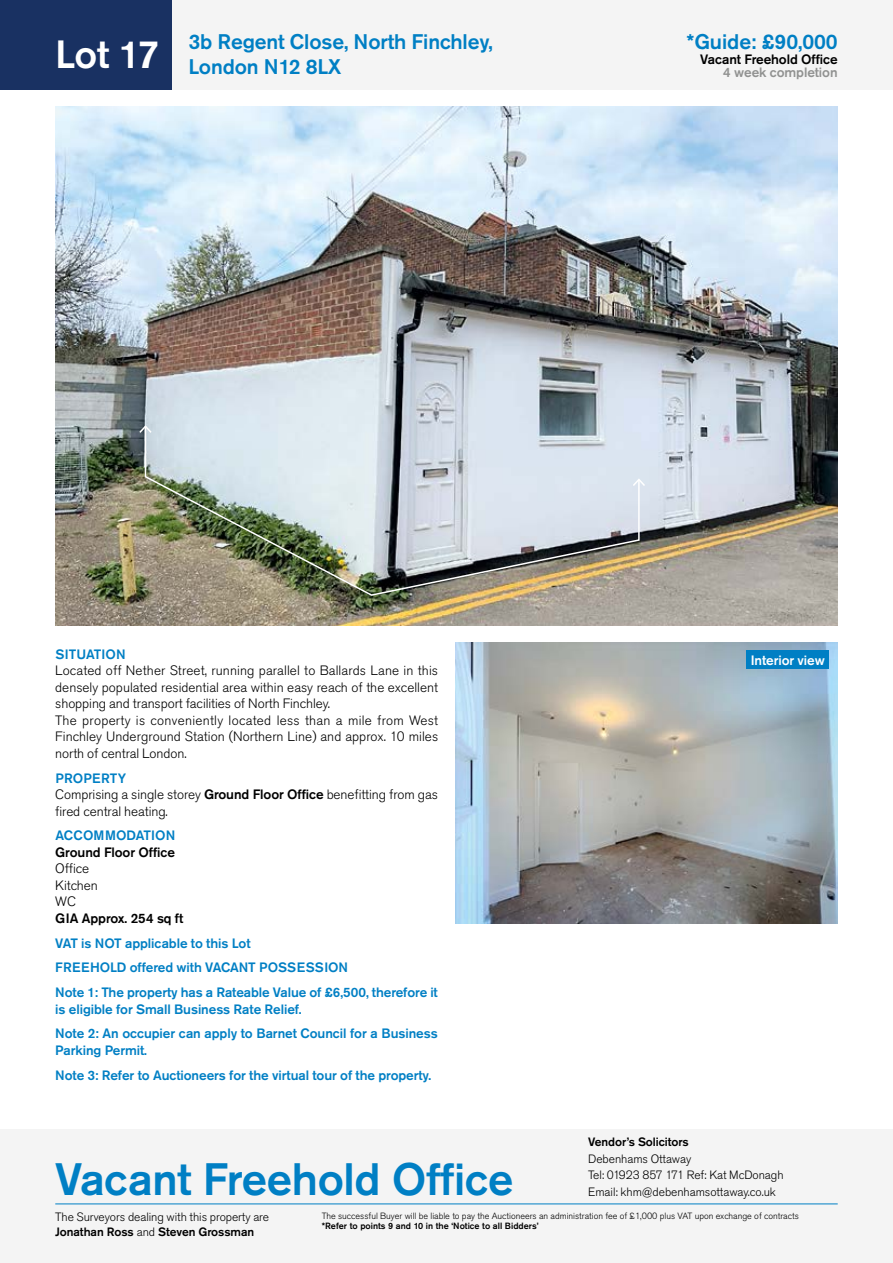
<style>
.page{position:relative;width:893px;height:1263px;background:#fff}
.page>*{position:absolute;margin:0;border:0;box-sizing:border-box;transform-origin:0 0}
.t1{font:500 45px "Akzidenz Grotesk Pro";letter-spacing:-.005em;color:#007fc4}
.t2{font:500 21px/25.2px "Akzidenz Grotesk Pro";letter-spacing:-.005em;color:#007fc4}
.t3{font:300 13.5px/16.5px "Akzidenz Grotesk Pro";color:#000}
.t4{font:500 13.5px/24.8px "Akzidenz Grotesk Pro";letter-spacing:-.005em;color:#007fc4}
.t5{font:500 13.5px "Akzidenz Grotesk Pro";letter-spacing:-.005em;color:#000}
.t6{font:500 13.5px "Akzidenz Grotesk Pro";letter-spacing:-.005em;color:#919291}
.t7{font:500 13.5px "Akzidenz Grotesk Pro";letter-spacing:-.005em;color:#fff}
.t8{font:300 12px/16.5px "Akzidenz Grotesk Pro";letter-spacing:-.005em;color:#000}
.t9{font:500 12px "Akzidenz Grotesk Pro";letter-spacing:-.005em;color:#000}
.t10{font:300 9px "Akzidenz Grotesk Pro";color:#000}
.t11{font:500 9px "Akzidenz Grotesk Pro";color:#000}
.s1{font-weight:500;color:#007fc4}
.s2{font-weight:500}
</style>
<div class="page">
<div style="left:0;top:0;width:893px;height:89px;background:#f4f4f4"></div>
<div style="left:0;top:1129px;width:893px;height:134px;background:#f4f4f4"></div>
<div style="left:0;top:0;width:171px;height:89px;background:#193162"></div>
<hr style="left:55px;top:1203px;width:783px;height:1px;background:#007fc4">
<img style="left:55px;top:106px;width:783px;height:520px">
<img style="left:144px;top:425px;width:496px;height:172px">
<svg style="left:138px;top:424px;width:15px;height:10px"></svg>
<svg style="left:631px;top:477px;width:16px;height:11px"></svg>
<img style="left:455px;top:642px;width:383px;height:281px">
<div style="left:746px;top:651px;width:83px;height:18px;background:#007fc4"></div>
<h2 class="t2" style="left:55px;top:29px;width:439px;text-indent:133px">3b Regent Close, North Finchley,<br><sup>Lot</sup> <sup>17</sup> London N12 8LX</h2>
<h2 class="t2" style="left:686px;top:29px;width:153px">*Guide: £90,000</h2>
<p class="t5" style="left:700px;top:50px;width:139px">Vacant Freehold Office</p>
<p class="t6" style="left:723px;top:64px;width:116px">4 week completion</p>
<p class="t4" style="left:55px;top:642px;width:72px">SITUATION</p>
<p class="t3" style="left:55px;top:662px;width:384px">Located off Nether Street, running parallel to Ballards Lane in this densely populated residential area within easy reach of the excellent shopping and transport facilities of North Finchley.<br>The property is conveniently located less than a mile from West Finchley Underground Station (Northern Line) and approx. 10 miles north of central London.</p>
<p class="t3" style="left:55px;top:770px;width:384px"><span class="s1">PROPERTY<br></span>Comprising a single storey <span class="s2">Ground Floor Office</span> benefitting from gas fired central heating.</p>
<p class="t4" style="left:55px;top:823px;width:121px">ACCOMMODATION</p>
<p class="t5" style="left:55px;top:843px;width:121px">Ground Floor Office</p>
<p class="t3" style="left:55px;top:860px;width:44px">Office<br>Kitchen<br>WC</p>
<p class="t5" style="left:55px;top:909px;width:129px">GIA Approx. 254 sq ft</p>
<p class="t4" style="left:55px;top:930px;width:384px">VAT is NOT applicable to this Lot<br>FREEHOLD offered with VACANT POSSESSION<br>Note 1: The property has a Rateable Value of £6,500, therefore it</p>
<p class="t4" style="left:55px;top:996px;width:384px">is eligible for Small Business Rate Relief.<br>Note 2: An occupier can apply to Barnet Council for a Business</p>
<p class="t4" style="left:55px;top:1037px;width:377px">Parking Permit.<br>Note 3: Refer to Auctioneers for the virtual tour of the property.</p>
<h1 class="t1" style="left:55px;top:1150px;width:460px">Vacant Freehold Office</h1>
<p class="t7" style="left:751px;top:651px;width:76px">Interior view</p>
<p class="t9" style="left:588px;top:1134px;width:102px">Vendor’s Solicitors</p>
<p class="t8" style="left:588px;top:1150px;width:197px">Debenhams Ottaway<br>Tel: 01923 857 171 Ref: Kat McDonagh<br>Email: khm@debenhamsottaway.co.uk</p>
<p class="t8" style="left:55px;top:1209px;width:215px;line-height:15px">The Surveyors dealing with this property are<br><span class="s2">Jonathan Ross</span> and <span class="s2">Steven Grossman</span></p>
<p class="t10" style="left:322px;top:1209px;width:479px">The successful Buyer will be liable to pay the Auctioneers an administration fee of £1,000 plus VAT upon exchange of contracts</p>
<p class="t11" style="left:322px;top:1220px;width:218px">*Refer to points 9 and 10 in the ‘Notice to all Bidders’</p>
</div>
